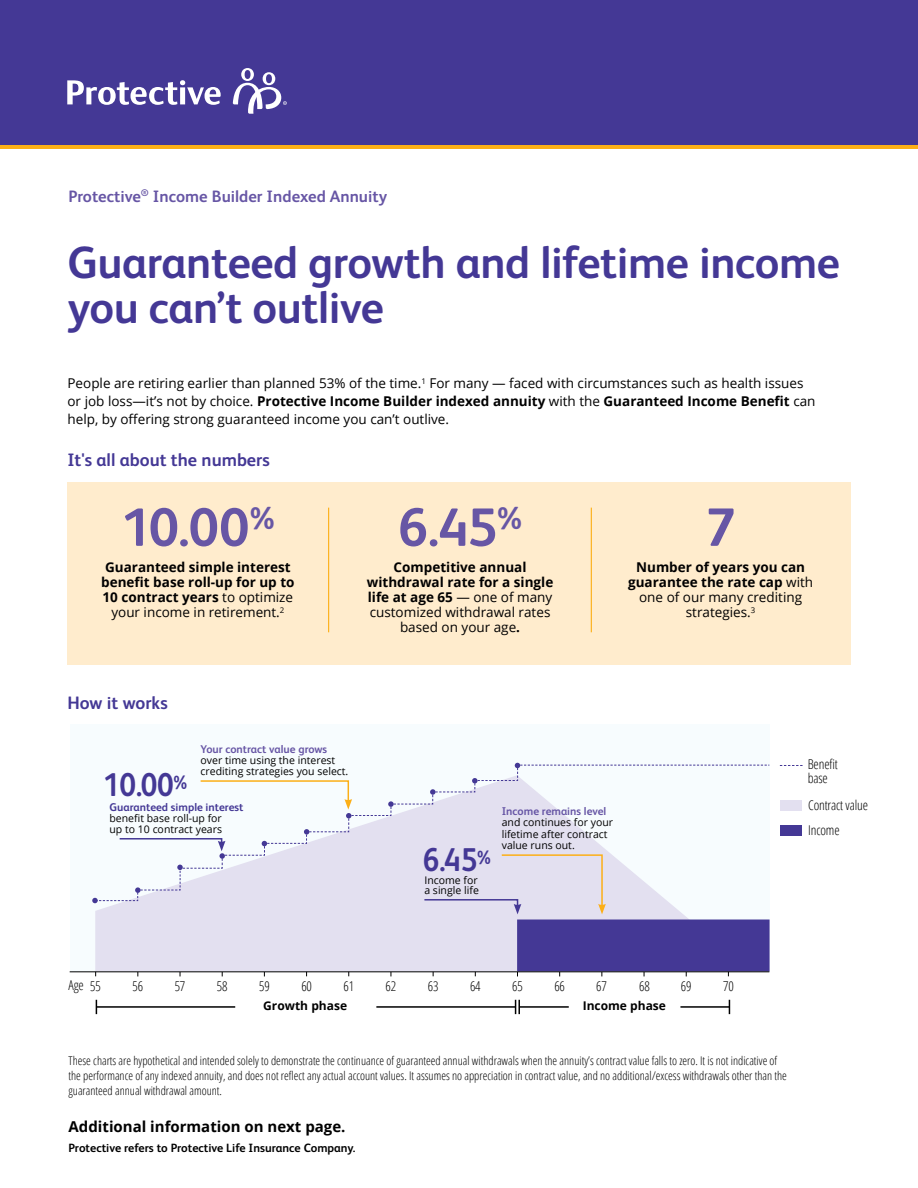
<style>
.page{position:relative;width:918px;height:1188px;background:#fff}
.page>*{position:absolute;margin:0;border:0;box-sizing:border-box;transform-origin:0 0}
.t1{font:700 54px "FS Albert Pro";color:#6756a5}
.t2{font:700 45px/45px "FS Albert Pro";letter-spacing:-.01em;color:#443895}
.t3{font:700 33px "FS Albert Pro";color:#443895;scale:.9 1}
.t4{font:700 18px "FS Albert Pro";color:#443895}
.t5{font:700 16.5px "FS Albert Pro";color:#6756a5}
.t6{font:700 15px "Open Sans";color:#000}
.t7{font:700 13.5px/15px "Open Sans";color:#000;text-align:center}
.t8{font:13.5px/18px "Open Sans";color:#000}
.t9{font:300 13.5px/13.5px "Open Sans Condensed";letter-spacing:-.01em;color:#000}
.t10{font:300 12px/15px "Open Sans Condensed";color:#000}
.t11{font:700 12px "FS Albert Pro";color:#000}
.t12{font:700 12px "Open Sans";color:#000}
.t13{font:700 11.25px "FS Albert Pro";color:#6756a5}
.t14{font:700 11.25px "FS Albert Pro";color:#443895}
.t15{font:10.5px/11.2px "Open Sans";color:#000}
.s1{font-weight:700}
.s2{font-weight:400}
</style>
<div class="page">
<div style="left:0;top:142px;width:918px;height:7px;background:#fcaf17"></div>
<div style="left:0;top:0;width:918px;height:145px;background:#443895"></div>
<div style="left:67px;top:483px;width:783px;height:182px;background:#ffeccd"></div>
<hr style="left:591px;top:508px;width:1px;height:124px;background:#fcaf17">
<hr style="left:328px;top:508px;width:1px;height:124px;background:#fcaf17">
<svg style="left:67px;top:80px;width:154px;height:25px"></svg>
<svg style="left:233px;top:68px;width:54px;height:46px"></svg>
<div style="left:70px;top:725px;width:699px;height:247px;background:#f7fcfe"></div>
<div style="left:95px;top:914px;width:657px;height:57px;background:#e3e0f0"></div>
<div style="left:517px;top:920px;width:253px;height:51px;background:#443895"></div>
<hr style="left:70px;top:971px;width:699px;height:1px;background:#000">
<svg style="left:96px;top:1000px;width:1px;height:14px"></svg>
<hr style="left:96px;top:1006px;width:139px;height:2px;background:#000">
<hr style="left:376px;top:1006px;width:140px;height:2px;background:#000">
<svg style="left:729px;top:1000px;width:1px;height:14px"></svg>
<hr style="left:680px;top:1006px;width:49px;height:2px;background:#000">
<svg style="left:515px;top:1000px;width:5px;height:14px"></svg>
<hr style="left:520px;top:1006px;width:49px;height:2px;background:#000">
<svg style="left:92px;top:763px;width:675px;height:151px"></svg>
<svg style="left:780px;top:765px;width:23px;height:1px"></svg>
<div style="left:780px;top:825px;width:22px;height:10px;background:#443895"></div>
<div style="left:780px;top:800px;width:22px;height:10px;background:#e3e0f0"></div>
<h3 class="t5" style="left:69px;top:184px;width:320px">Protective<sup>®</sup> Income Builder Indexed Annuity</h3>
<h2 class="t2" style="left:68px;top:237px;width:774px">Guaranteed growth and lifetime income you can’t outlive</h2>
<p class="t8" style="left:67px;top:374px;width:750px">People are retiring earlier than planned 53% of the time.<sup>1</sup> For many — faced with circumstances such as health issues or job loss—it’s not by choice. <span class="s1">Protective Income Builder indexed annuity</span> with the <span class="s1">Guaranteed Income Benefit</span> can help, by offering strong guaranteed income you can’t outlive.</p>
<h3 class="t4" style="left:67px;top:447px;width:204px">It's all about the numbers</h3>
<h1 class="t1" style="left:121px;top:489px;width:155px">10.00<sup>%</sup></h1>
<h1 class="t1" style="left:398px;top:489px;width:126px">6.45<sup>%</sup></h1>
<h1 class="t1" style="left:705px;top:489px;width:32px">7</h1>
<p class="t7" style="left:628px;top:560px;width:187px">Number of years you can guarantee the rate cap <span class="s2">with one of our many crediting strategies.</span><sup>3</sup></p>
<p class="t7" style="left:101px;top:560px;width:195px">Guaranteed simple interest benefit base roll-up for up to<br>10 contract years <span class="s2">to optimize your income in retirement.</span><sup>2</sup></p>
<p class="t7" style="left:367px;top:560px;width:188px">Competitive annual withdrawal rate for a single life at age 65 <span class="s2">— one of many customized withdrawal rates based on your age</span>.</p>
<h3 class="t4" style="left:67px;top:690px;width:102px">How it works</h3>
<p class="t13" style="left:201px;top:741px;width:128px">Your contract value grows</p>
<p class="t15" style="left:201px;top:754px;width:149px">over time using the interest crediting strategies you select.</p>
<h3 class="t3" style="left:103px;top:762px;width:95px">10.00<sup>%</sup></h3>
<p class="t14" style="left:110px;top:799px;width:135px">Guaranteed simple interest</p>
<p class="t15" style="left:110px;top:812px;width:114px">benefit base roll-up for up to 10 contract years</p>
<h3 class="t3" style="left:423px;top:836px;width:77px">6.45<sup>%</sup></h3>
<p class="t15" style="left:424px;top:874px;width:56px;line-height:10.5px">Income for a single life</p>
<p class="t13" style="left:502px;top:803px;width:106px">Income remains level</p>
<p class="t15" style="left:502px;top:817px;width:113px">and continues for your lifetime after contract value runs out.</p>
<p class="t9" style="left:808px;top:757px;width:32px">Benefit base</p>
<p class="t9" style="left:808px;top:798px;width:61px">Contract value</p>
<p class="t9" style="left:808px;top:823px;width:33px">Income</p>
<p class="t9" style="left:69px;top:978px;width:17px">Age</p>
<p class="t9" style="left:90px;top:979px;width:12px">55</p>
<p class="t9" style="left:133px;top:979px;width:12px">56</p>
<p class="t9" style="left:175px;top:979px;width:12px">57</p>
<p class="t9" style="left:217px;top:979px;width:12px">58</p>
<p class="t9" style="left:259px;top:979px;width:12px">59</p>
<p class="t9" style="left:301px;top:979px;width:12px">60</p>
<p class="t9" style="left:343px;top:979px;width:12px">61</p>
<p class="t9" style="left:386px;top:979px;width:12px">62</p>
<p class="t9" style="left:428px;top:979px;width:12px">63</p>
<p class="t9" style="left:470px;top:979px;width:12px">64</p>
<p class="t9" style="left:512px;top:979px;width:12px">65</p>
<p class="t9" style="left:554px;top:979px;width:12px">66</p>
<p class="t9" style="left:596px;top:979px;width:12px">67</p>
<p class="t9" style="left:639px;top:979px;width:12px">68</p>
<p class="t9" style="left:681px;top:979px;width:12px">69</p>
<p class="t9" style="left:723px;top:979px;width:12px">70</p>
<p class="t12" style="left:263px;top:997px;width:85px">Growth phase</p>
<p class="t12" style="left:583px;top:997px;width:85px">Income phase</p>
<p class="t10" style="left:69px;top:1053px;width:720px">These charts are hypothetical and intended solely to demonstrate the continuance of guaranteed annual withdrawals when the annuity’s contract value falls to zero. It is not indicative of the performance of any indexed annuity, and does not reflect any actual account values. It assumes no appreciation in contract value, and no additional/excess withdrawals other than the guaranteed annual withdrawal amount.</p>
<p class="t6" style="left:69px;top:1116px;width:278px">Additional information on next page.</p>
<p class="t11" style="left:69px;top:1139px;width:288px">Protective refers to Protective Life Insurance Company.</p>
</div>
